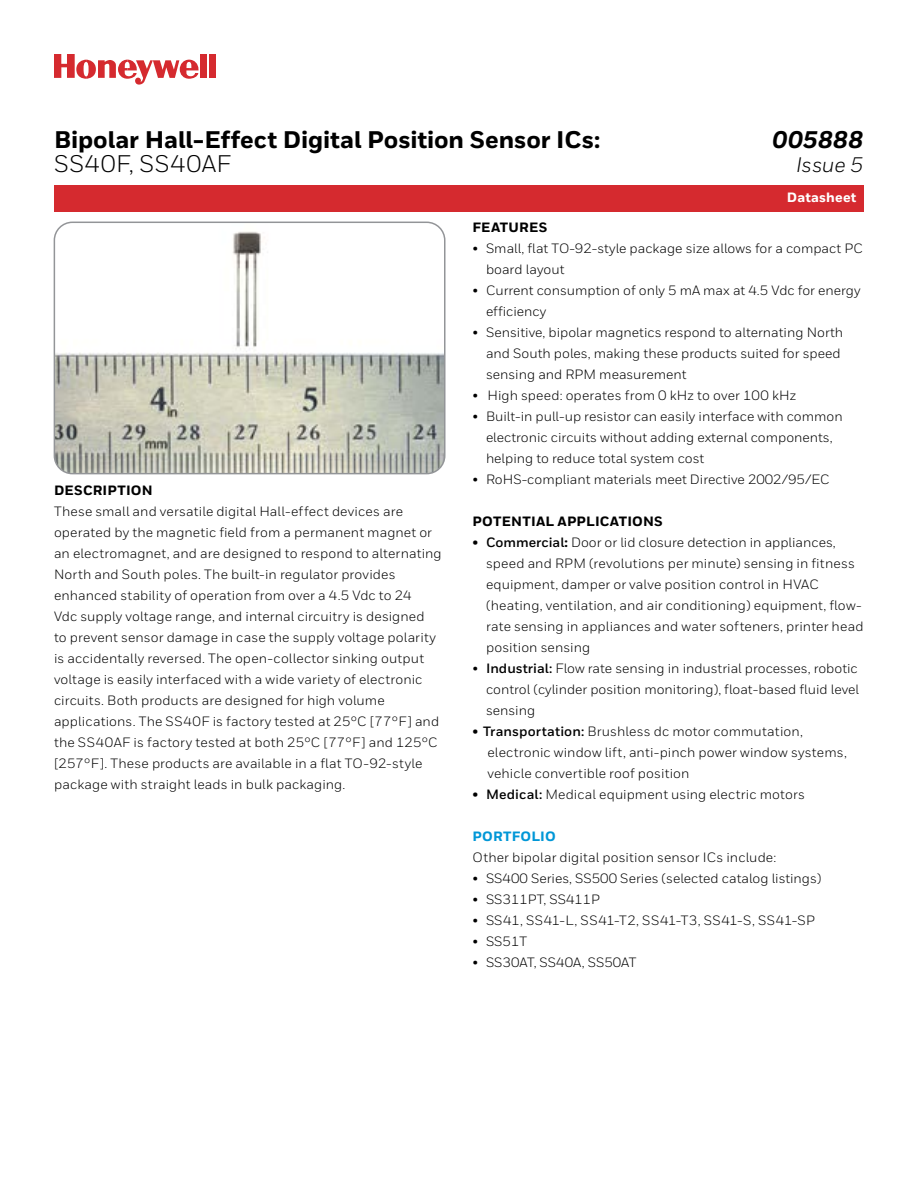
<style>
.page{position:relative;width:918px;height:1188px;background:#fff}
.page>*{position:absolute;margin:0;border:0;box-sizing:border-box;transform-origin:0 0}
.t1{font:800 24px "Honeywell Sans";letter-spacing:-.005em;color:#000}
.t2{font:24px "Honeywell Sans";letter-spacing:.025em;color:#000}
.t3{font:italic 800 24px "Honeywell Sans";letter-spacing:.005em;color:#000}
.t4{font:italic 21px "Honeywell Sans";letter-spacing:-.01em;color:#000}
.t5{font:13.5px/21px "Honeywell Sans";letter-spacing:.005em;color:#000}
.t6{font:13.5px "Honeywell Sans";letter-spacing:.04em;color:#000}
.t7{font:800 13.5px "Honeywell Sans";letter-spacing:.015em;color:#000}
.t8{font:800 13.5px "Honeywell Sans";letter-spacing:.015em;color:#0097d7}
.t9{font:800 13.5px "Honeywell Sans";letter-spacing:.01em;color:#fff}
.s1{font-weight:700}
.s2{font-weight:800}
</style>
<div class="page">
<img style="left:54px;top:222px;width:389px;height:252px">
<div style="left:54px;top:222px;width:392px;height:252px;border:2px solid #939598;border-radius:18px"></div>
<div style="left:54px;top:185px;width:810px;height:27px;background:#d52a2f"></div>
<div style="left:200px;top:54px;width:7px;height:24px;background:#d52a2f"></div>
<div style="left:209px;top:54px;width:7px;height:24px;background:#d52a2f"></div>
<svg style="left:54px;top:54px;width:145px;height:31px"></svg>
<h1 class="t1" style="left:54px;top:125px;width:548px">Bipolar Hall-Effect Digital Position Sensor ICs:</h1>
<h1 class="t2" style="left:54px;top:149px;width:179px">SS40F, SS40AF</h1>
<h1 class="t3" style="left:773px;top:125px;width:92px">005888</h1>
<h2 class="t4" style="left:796px;top:152px;width:69px">Issue 5</h2>
<p class="t9" style="left:787px;top:189px;width:71px">Datasheet</p>
<p class="t7" style="left:54px;top:482px;width:100px">DESCRIPTION</p>
<p class="t5" style="left:54px;top:501px;width:389px">These small and versatile digital Hall-effect devices are operated by the magnetic field from a permanent magnet or an electromagnet, and are designed to respond to alternating North and South poles. The built-in regulator provides enhanced stability of operation from over a 4.5 Vdc to 24<br>Vdc supply voltage range, and internal circuitry is designed<br>to prevent sensor damage in case the supply voltage polarity is accidentally reversed. The open-collector sinking output voltage is easily interfaced with a wide variety of electronic circuits. Both products are designed for high volume applications. The SS40F is factory tested at 25°C [77°F] and the SS40AF is factory tested at both 25°C [77°F] and 125°C [257°F]. These products are available in a flat TO-92-style package with straight leads in bulk packaging.</p>
<p class="t7" style="left:472px;top:219px;width:76px">FEATURES</p>
<p class="t5" style="left:486px;top:238px;width:378px;text-indent:-14px">• Small, flat TO-92-style package size allows for a compact PC board layout</p>
<p class="t5" style="left:486px;top:280px;width:376px;text-indent:-14px">• Current consumption of only 5 mA max at 4.5 Vdc for energy efficiency</p>
<p class="t5" style="left:486px;top:322px;width:359px;text-indent:-14px">• Sensitive, bipolar magnetics respond to alternating North and South poles, making these products suited for speed sensing and RPM measurement</p>
<p class="t5" style="left:472px;top:385px;width:325px">• High speed: operates from 0 kHz to over 100 kHz</p>
<p class="t5" style="left:486px;top:406px;width:358px;text-indent:-14px">• Built-in pull-up resistor can easily interface with common electronic circuits without adding external components, helping to reduce total system cost</p>
<p class="t5" style="left:472px;top:469px;width:359px">• RoHS-compliant materials meet Directive 2002/95/EC</p>
<p class="t7" style="left:472px;top:513px;width:192px">POTENTIAL APPLICATIONS</p>
<p class="t5" style="left:486px;top:532px;width:379px;text-indent:-14px"><span class="s1">• Commercial</span><span class="s2">:</span> Door or lid closure detection in appliances, speed and RPM (revolutions per minute) sensing in fitness equipment, damper or valve position control in HVAC (heating, ventilation, and air conditioning) equipment, flow&shy;rate sensing in appliances and water softeners, printer head position sensing</p>
<p class="t5" style="left:486px;top:658px;width:375px;text-align:justify;text-indent:-14px">• <span class="s1">Industrial:</span> Flow rate sensing in industrial processes, robotic control (cylinder position monitoring), float-based fluid level sensing</p>
<p class="t5" style="left:488px;top:721px;width:361px;text-indent:-15px"><span class="s1">• Transportation:</span> Brushless dc motor commutation, electronic window lift, anti-pinch power window systems, vehicle convertible roof position</p>
<p class="t5" style="left:473px;top:784px;width:334px"><span class="s1">• Medical:</span> Medical equipment using electric motors</p>
<p class="t8" style="left:473px;top:828px;width:85px">PORTFOLIO</p>
<p class="t5" style="left:473px;top:847px;width:305px">Other bipolar digital position sensor ICs include:</p>
<p class="t5" style="left:473px;top:868px;width:351px">• SS400 Series, SS500 Series (selected catalog listings)</p>
<p class="t5" style="left:473px;top:889px;width:129px">• SS311PT, SS411P</p>
<p class="t6" style="left:473px;top:913px;width:344px">• SS41, SS41-L, SS41-T2, SS41-T3, SS41-S, SS41-SP</p>
<p class="t5" style="left:473px;top:931px;width:56px">• SS51T</p>
<p class="t5" style="left:473px;top:952px;width:165px">• SS30AT, SS40A, SS50AT</p>
</div>
